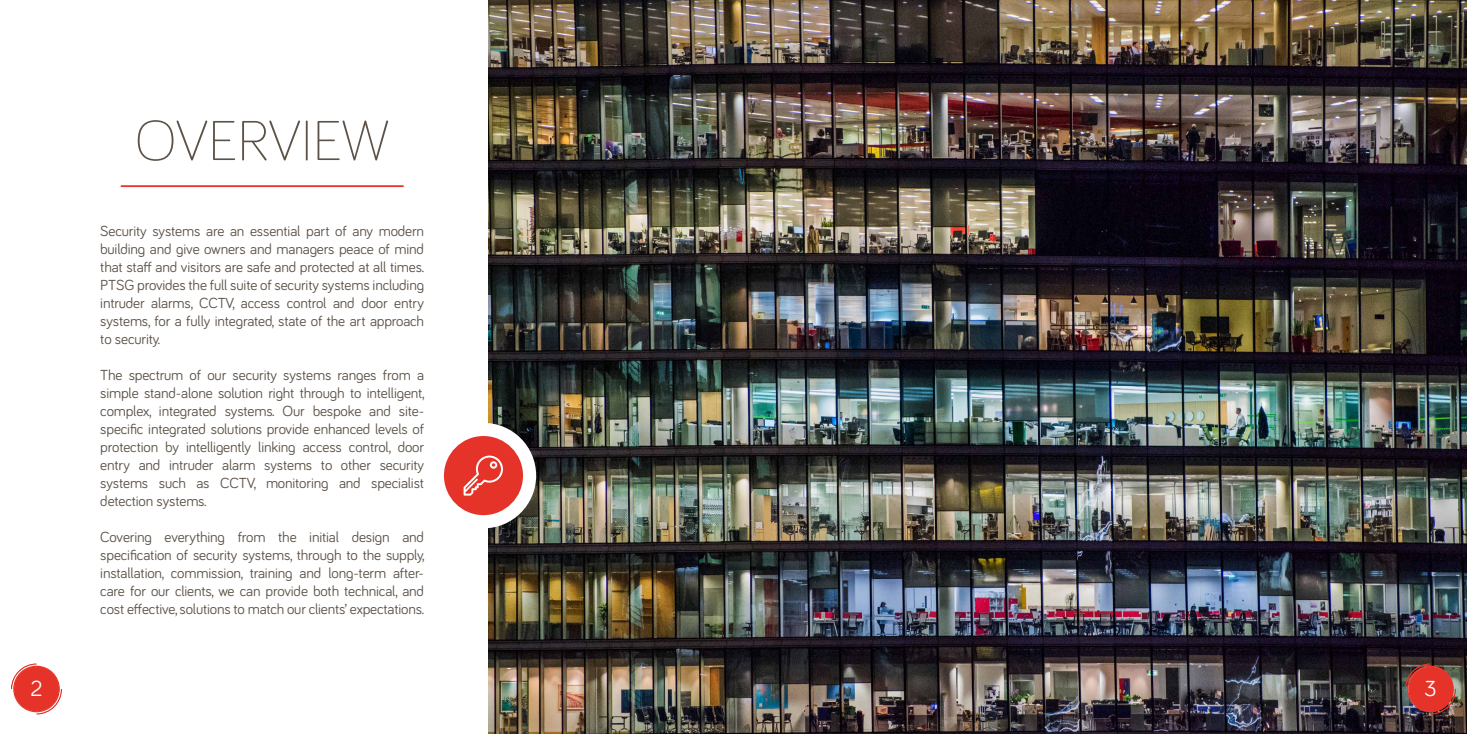
<style>
.page{position:relative;width:1467px;height:734px;background:#fff}
.page>*{position:absolute;margin:0;border:0;box-sizing:border-box;transform-origin:0 0}
.t1{font:300 58px "Bariol";letter-spacing:-.01em;color:#5c5247}
.t2{font:22.5px "Bariol";color:#fff}
.t3{font:15px/18px "Bariol";letter-spacing:-.01em;color:#5c5247;text-align:justify}
</style>
<div class="page">
<img style="left:488px;top:0;width:979px;height:733px">
<hr style="left:121px;top:185px;width:282px;height:2px;background:#e63329">
<svg style="left:1407px;top:665px;width:47px;height:47px"></svg>
<div style="left:1405px;top:663px;width:51px;height:51px;border:1px dashed #e63428;border-radius:50%"></div>
<div style="left:1408px;top:666px;width:45px;height:45px;background:#e63329;border-radius:50%"></div>
<svg style="left:13px;top:665px;width:47px;height:47px"></svg>
<div style="left:11px;top:663px;width:51px;height:51px;border:1px dashed #e63428;border-radius:50%"></div>
<div style="left:14px;top:666px;width:45px;height:45px;background:#e63329;border-radius:50%"></div>
<div style="left:431px;top:423px;width:105px;height:105px;background:#fff;border-radius:50%"></div>
<div style="left:444px;top:436px;width:79px;height:79px;background:#e63329;border-radius:50%"></div>
<svg style="left:464px;top:455px;width:39px;height:40px"></svg>
<h1 class="t1" style="left:135px;top:101px;width:256px">OVERVIEW</h1>
<p class="t3" style="left:100px;top:221px;width:325px">Security systems are an essential part of any modern building and give owners and managers peace of mind that staff and visitors are safe and protected at all times.<br>PTSG provides the full suite of security systems including intruder alarms, CCTV, access control and door entry systems, for a fully integrated, state of the art approach to security.</p>
<p class="t3" style="left:100px;top:365px;width:326px">The spectrum of our security systems ranges from a simple stand-alone solution right through to intelligent, complex, integrated systems. Our bespoke and site&shy;specific integrated solutions provide enhanced levels of protection by intelligently linking access control, door entry and intruder alarm systems to other security systems such as CCTV, monitoring and specialist detection systems.</p>
<p class="t3" style="left:100px;top:527px;width:326px">Covering everything from the initial design and specification of security systems, through to the supply, installation, commission, training and long-term after&shy;care for our clients, we can provide both technical, and cost effective, solutions to match our clients’ expectations.</p>
<h2 class="t2" style="left:31px;top:673px;width:13px">2</h2>
<h2 class="t2" style="left:1424px;top:673px;width:14px">3</h2>
</div>
